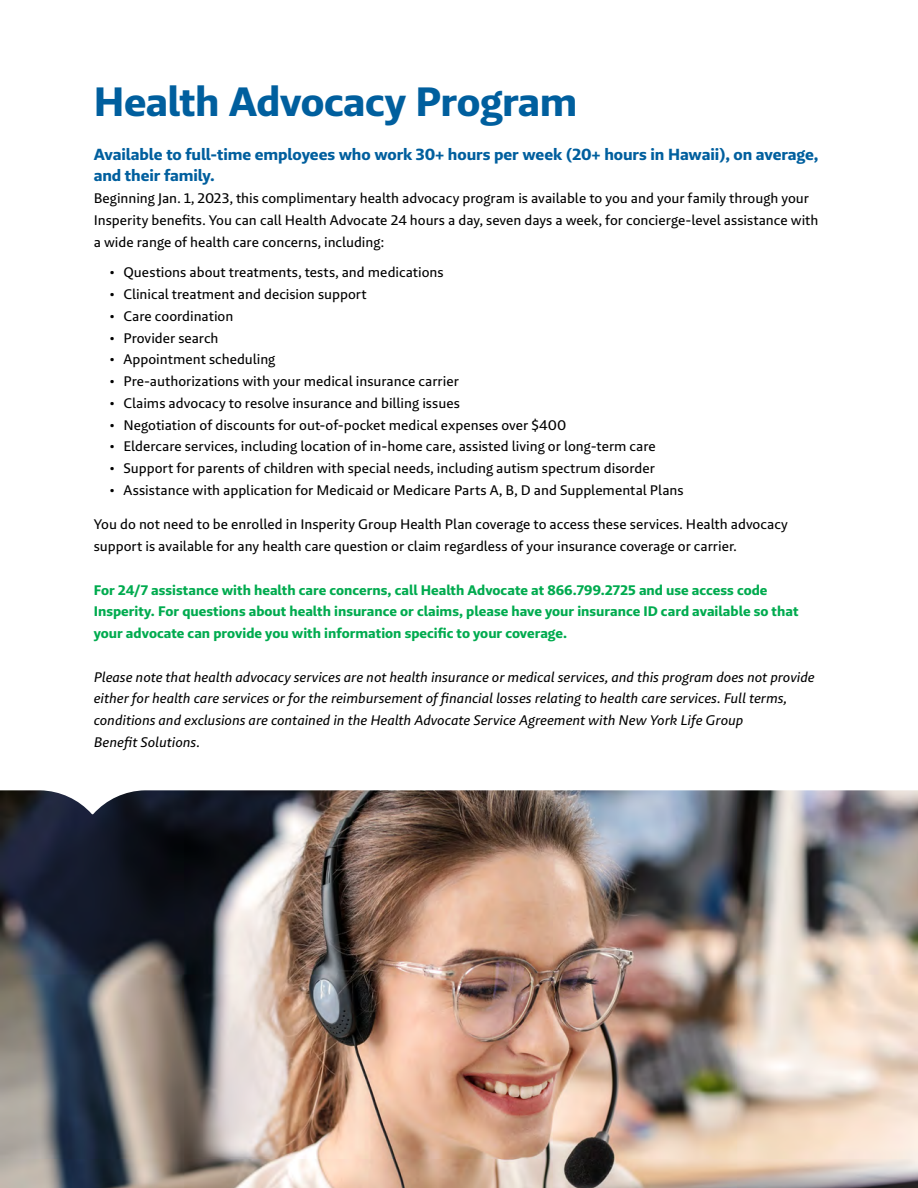
<style>
.page{position:relative;width:918px;height:1188px;background:#fff}
.page>*{position:absolute;margin:0;border:0;box-sizing:border-box;transform-origin:0 0}
.t1{font:42px "Brando Sans Bold LF";letter-spacing:-.015em;color:#005f9e}
.t2{font:16.5px/21.8px "Brando Sans Bold LF";letter-spacing:-.01em;color:#005f9e}
.t3{font:14.25px/21.8px "Brando Sans Text LF";color:#000}
.t4{font:14.25px/21.8px "Brando Sans Text Italic LF";color:#000}
.t5{font:14.25px/21.8px "Brando Sans Bold LF";color:#00ab4f}
</style>
<div class="page">
<img style="left:0;top:790px;width:918px;height:398px">
<h1 class="t1" style="left:94px;top:75px;width:485px">Health Advocacy Program</h1>
<p class="t2" style="left:94px;top:143px;width:726px">Available to full-time employees who work 30+ hours per week (20+ hours in Hawaii), on average, and their family.</p>
<p class="t3" style="left:94px;top:187px;width:726px">Beginning Jan. 1, 2023, this complimentary health advocacy program is available to you and your family through your<br>Insperity benefits. You can call Health Advocate 24 hours a day, seven days a week, for concierge-level assistance with a wide range of health care concerns, including:</p>
<p class="t3" style="left:110px;top:262px;width:335px">• Questions about treatments, tests, and medications</p>
<p class="t3" style="left:110px;top:283px;width:258px">• Clinical treatment and decision support</p>
<p class="t3" style="left:110px;top:305px;width:125px">• Care coordination</p>
<p class="t3" style="left:110px;top:327px;width:110px">• Provider search</p>
<p class="t3" style="left:110px;top:348px;width:167px">• Appointment scheduling</p>
<p class="t3" style="left:110px;top:370px;width:350px">• Pre-authorizations with your medical insurance carrier</p>
<p class="t3" style="left:110px;top:392px;width:351px">• Claims advocacy to resolve insurance and billing issues</p>
<p class="t3" style="left:110px;top:414px;width:458px">• Negotiation of discounts for out-of-pocket medical expenses over $400</p>
<p class="t3" style="left:110px;top:435px;width:548px">• Eldercare services, including location of in-home care, assisted living or long-term care</p>
<p class="t3" style="left:110px;top:457px;width:547px">• Support for parents of children with special needs, including autism spectrum disorder</p>
<p class="t3" style="left:110px;top:479px;width:575px">• Assistance with application for Medicaid or Medicare Parts A, B, D and Supplemental Plans</p>
<p class="t3" style="left:94px;top:513px;width:696px">You do not need to be enrolled in Insperity Group Health Plan coverage to access these services. Health advocacy support is available for any health care question or claim regardless of your insurance coverage or carrier.</p>
<p class="t5" style="left:94px;top:579px;width:706px">For 24/7 assistance with health care concerns, call Health Advocate at 866.799.2725 and use access code<br>Insperity. For questions about health insurance or claims, please have your insurance ID card available so that your advocate can provide you with information specific to your coverage.</p>
<p class="t4" style="left:94px;top:666px;width:723px">Please note that health advocacy services are not health insurance or medical services, and this program does not provide either for health care services or for the reimbursement of financial losses relating to health care services. Full terms, conditions and exclusions are contained in the Health Advocate Service Agreement with New York Life Group<br>Benefit Solutions.</p>
</div>
